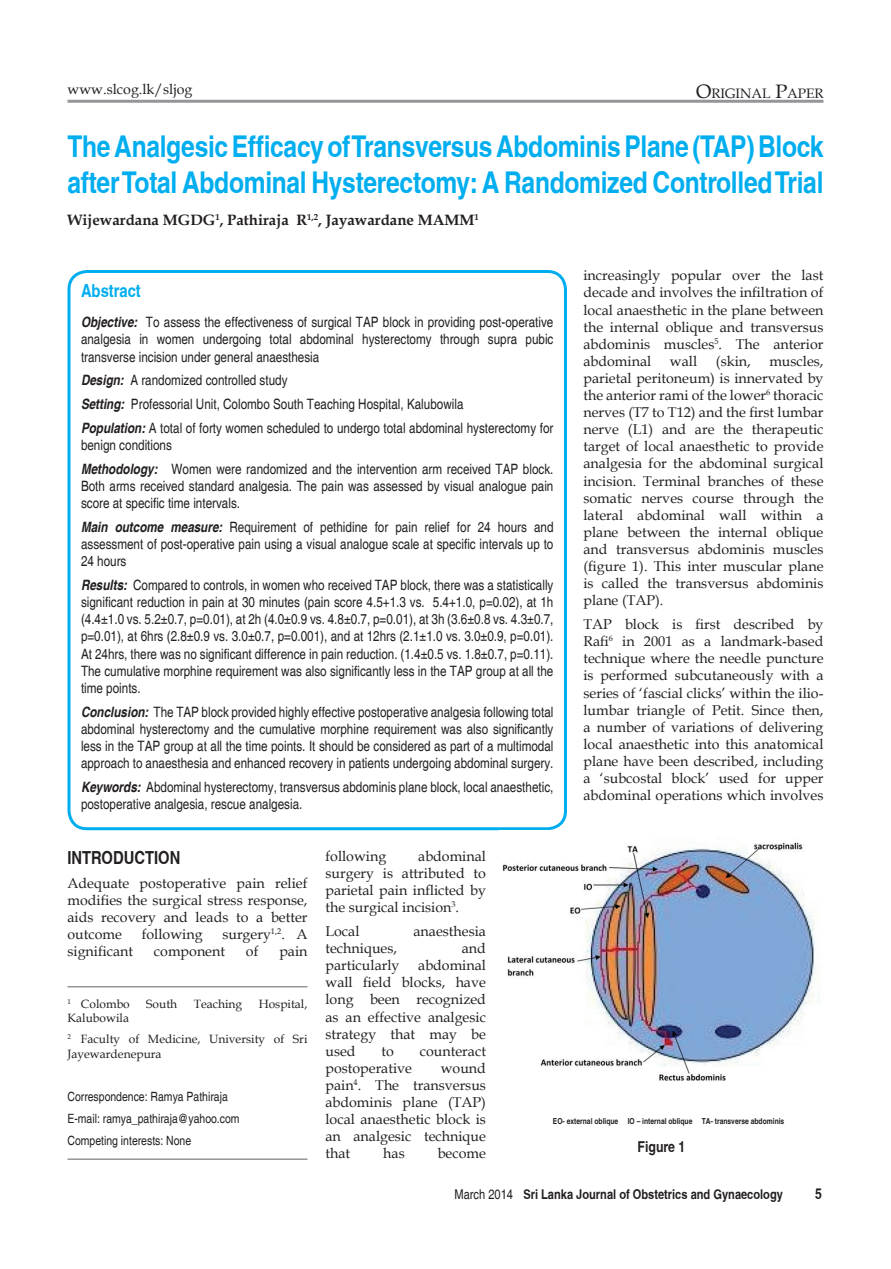
<style>
.page{position:relative;width:891px;height:1269px;background:#fff}
.page>*{position:absolute;margin:0;border:0;box-sizing:border-box;transform-origin:0 0}
.t1{font:700 condensed 30px/36px "Helvetica";letter-spacing:-.01em;color:#00aeef}
.t2{font:700 condensed 18px "Helvetica";color:#231f20}
.t3{font:700 condensed 18px "Helvetica";color:#00aeef}
.t4{font:700 15px "Book Antiqua";color:#231f20}
.t5{font:700 condensed 15px "Helvetica";color:#231f20}
.t6{font:condensed 14.25px/17.1px "Helvetica";color:#231f20;text-align:justify}
.t7{font:14.25px/17.1px "Book Antiqua";color:#231f20;text-align:justify}
.t8{font:13.65px "Book Antiqua";color:#231f20}
.t9{font:700 condensed 13.5px "Helvetica";color:#231f20}
.t10{font:condensed 12.75px/22px "Helvetica";color:#231f20}
.t11{font:12px/21.1px "Book Antiqua";color:#231f20}
.t12{font:700 condensed 8.25px "Helvetica";color:#231f20}
.s1{font-size:19.5px}
.s2{font-weight:700;font-style:italic}
.s3{font-weight:400}
</style>
<div class="page">
<hr style="left:68px;top:100px;width:756px;height:3px;background:#939598">
<div style="left:68px;top:270px;width:499px;height:560px;border:3px solid #00aeef;border-radius:18px"></div>
<hr style="left:68px;top:986px;width:240px;height:1px;background:#939598">
<hr style="left:68px;top:1158px;width:240px;height:2px;background:#939598">
<img style="left:502px;top:842px;width:317px;height:239px">
<p class="t7" style="left:68px;top:80px;width:126px">www.slcog.lk/sljog</p>
<p class="t8" style="left:696px;top:84px;width:129px"><span class="s1">O</span>RIGINAL <span class="s1">P</span>APER</p>
<h1 class="t1" style="left:68px;top:128px;width:758px">The Analgesic Efficacy of Transversus Abdominis Plane (TAP) Block after Total Abdominal Hysterectomy: A Randomized Controlled Trial</h1>
<p class="t4" style="left:68px;top:209px;width:413px">Wijewardana MGDG<sup>1</sup>, Pathiraja R<sup>1,2</sup>, Jayawardane MAMM<sup>1</sup></p>
<p class="t7" style="left:583px;top:267px;width:242px">increasingly popular over the last decade and involves the infiltration of local anaesthetic in the plane between the internal oblique and transversus abdominis muscles<sup>5</sup>. The anterior abdominal</p>
<p class="t3" style="left:81px;top:279px;width:61px">Abstract</p>
<p class="t6" style="left:81px;top:314px;width:474px"><span class="s2">Objective:</span> To assess the effectiveness of surgical TAP block in providing post-operative analgesia in women undergoing total abdominal hysterectomy through supra pubic transverse incision under general anaesthesia</p>
<p class="t6" style="left:81px;top:369px;width:474px;line-height:23.9px;text-align:left"><span class="s2">Design:</span> A randomized controlled study<br><span class="s2">Setting:</span> Professorial Unit, Colombo South Teaching Hospital, Kalubowila<br><span class="s2">Population:</span> A total of forty women scheduled to undergo total abdominal hysterectomy for</p>
<p class="t6" style="left:81px;top:433px;width:474px;line-height:23.9px">benign conditions<br><span class="s2">Methodology:</span> Women were randomized and the intervention arm received TAP block.</p>
<p class="t6" style="left:81px;top:478px;width:474px">Both arms received standard analgesia. The pain was assessed by visual analogue pain score at specific time intervals.</p>
<p class="t6" style="left:81px;top:519px;width:474px"><span class="s2">Main outcome measure:</span> Requirement of pethidine for pain relief for 24 hours and assessment of post-operative pain using a visual analogue scale at specific intervals up to 24 hours</p>
<p class="t6" style="left:81px;top:577px;width:474px"><span class="s2">Results:</span> Compared to controls, in women who received TAP block, there was a statistically significant reduction in pain at 30 minutes (pain score 4.5+1.3 vs. 5.4+1.0, p=0.02), at 1h (4.4±1.0 vs. 5.2±0.7, p=0.01), at 2h (4.0±0.9 vs. 4.8±0.7, p=0.01), at 3h (3.6±0.8 vs. 4.3±0.7, p=0.01), at 6hrs (2.8±0.9 vs. 3.0±0.7, p=0.001), and at 12hrs (2.1±1.0 vs. 3.0±0.9, p=0.01).<br>At 24hrs, there was no significant difference in pain reduction. (1.4±0.5 vs. 1.8±0.7, p=0.11).<br>The cumulative morphine requirement was also significantly less in the TAP group at all the time points.</p>
<p class="t6" style="left:81px;top:703px;width:474px"><span class="s2">Conclusion:</span> The TAP block provided highly effective postoperative analgesia following total abdominal hysterectomy and the cumulative morphine requirement was also significantly less in the TAP group at all the time points. It should be considered as part of a multimodal approach to anaesthesia and enhanced recovery in patients undergoing abdominal surgery.</p>
<p class="t6" style="left:81px;top:778px;width:474px"><span class="s2">Keywords:</span> Abdominal hysterectomy, transversus abdominis plane block, local anaesthetic, postoperative analgesia, rescue analgesia.</p>
<p class="t2" style="left:68px;top:846px;width:15px">Introduction</p>
<p class="t7" style="left:68px;top:874px;width:242px">Adequate postoperative pain relief modifies the surgical stress response, aids recovery and leads to a better outcome</p>
<p class="t7" style="left:584px;top:352px;width:242px;text-indent:186px">muscles, parietal peritoneum) is innervated by the anterior rami of the lower<sup>6</sup> thoracic nerves (T7 to T12) and the first lumbar nerve (L1) and are the therapeutic target of local anaesthetic to provide analgesia for the abdominal surgical incision. Terminal branches of these somatic nerves course through the lateral abdominal wall within a plane between the internal oblique and transversus abdominis muscles (figure 1). This inter muscular plane is called the transversus abdominis plane (TAP).</p>
<p class="t7" style="left:584px;top:615px;width:242px">TAP block is first described by Rafi<sup>6</sup> in 2001 as a landmark-based technique where the needle puncture is performed subcutaneously with a series of ‘fascial clicks’ within the ilio&shy;lumbar triangle of Petit. Since then, a number of variations of delivering local anaesthetic into this anatomical plane have been described, including a ‘subcostal block’ used for upper abdominal operations which involves</p>
<p class="t7" style="left:670px;top:352px;width:29px">wall</p>
<p class="t7" style="left:716px;top:352px;width:36px">(skin,</p>
<p class="t7" style="left:326px;top:847px;width:62px">following</p>
<p class="t7" style="left:326px;top:847px;width:162px;text-indent:93px">abdominal surgery is attributed to parietal pain inflicted by the surgical incision<sup>3</sup>.</p>
<p class="t7" style="left:326px;top:922px;width:36px">Local</p>
<p class="t7" style="left:414px;top:922px;width:74px">anaesthesia</p>
<p class="t7" style="left:326px;top:939px;width:73px">techniques,</p>
<p class="t7" style="left:462px;top:939px;width:26px">and</p>
<p class="t7" style="left:326px;top:956px;width:76px">particularly</p>
<p class="t7" style="left:142px;top:925px;width:62px">following</p>
<p class="t7" style="left:222px;top:925px;width:87px">surgery<sup>1,2</sup>. A</p>
<p class="t7" style="left:68px;top:942px;width:67px">significant</p>
<p class="t7" style="left:154px;top:942px;width:73px">component</p>
<p class="t7" style="left:246px;top:942px;width:14px">of</p>
<p class="t7" style="left:279px;top:942px;width:30px">pain</p>
<p class="t7" style="left:326px;top:956px;width:162px;text-indent:93px">abdominal wall field blocks, have long been recognized as an effective analgesic strategy that may be used</p>
<p class="t11" style="left:68px;top:993px;width:64px"><sup>1</sup> Colombo</p>
<p class="t11" style="left:146px;top:993px;width:32px">South</p>
<p class="t11" style="left:194px;top:993px;width:50px">Teaching</p>
<p class="t11" style="left:259px;top:993px;width:50px">Hospital,</p>
<p class="t11" style="left:67px;top:1007px;width:242px">Kalubowila<br><sup>2</sup> Faculty of Medicine, University of Sri</p>
<p class="t11" style="left:67px;top:1043px;width:96px">Jayewardenepura</p>
<p class="t10" style="left:68px;top:1085px;width:174px">Correspondence: Ramya Pathiraja<br>E-mail: ramya_pathiraja@yahoo.com<br>Competing interests: None</p>
<p class="t7" style="left:382px;top:1042px;width:14px">to</p>
<p class="t7" style="left:420px;top:1042px;width:68px">counteract</p>
<p class="t7" style="left:326px;top:1059px;width:88px">postoperative</p>
<p class="t7" style="left:325px;top:1059px;width:162px;text-indent:115px">wound pain<sup>4</sup>. The transversus abdominis plane (TAP) local anaesthetic block is an analgesic technique that</p>
<p class="t12" style="left:553px;top:1116px;width:233px">EO- external oblique IO – internal oblique TA- transverse abdominis</p>
<p class="t5" style="left:638px;top:1137px;width:49px">Figure 1</p>
<p class="t7" style="left:383px;top:1145px;width:23px">has</p>
<p class="t7" style="left:438px;top:1145px;width:50px">become</p>
<p class="t9" style="left:455px;top:1186px;width:330px"><span class="s3">March 2014</span> Sri Lanka Journal of Obstetrics and Gynaecology</p>
<p class="t5" style="left:815px;top:1185px;width:8px">5</p>
</div>
